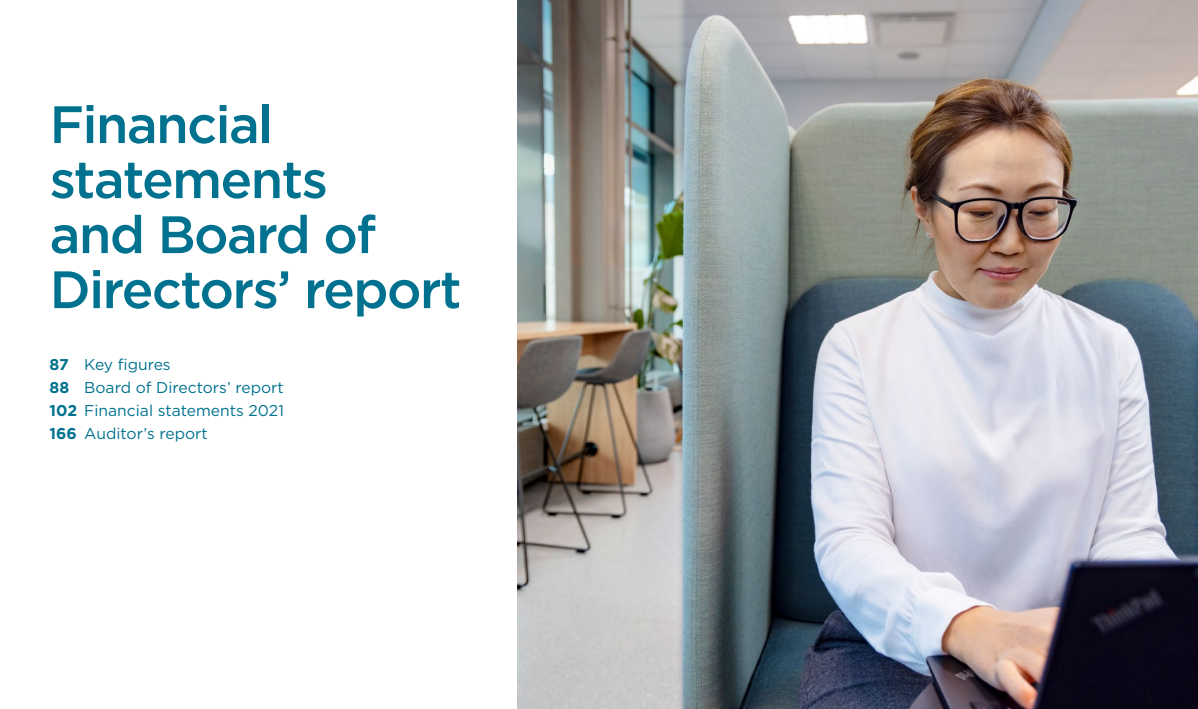
<style>
.page{position:relative;width:1198px;height:709px;background:#fff}
.page>*{position:absolute;margin:0;border:0;box-sizing:border-box;transform-origin:0 0}
.H0-VÄLIKANNET{font:500 52.5px/55px "Gotham";letter-spacing:-.03em;color:#00728f}
.sislu{font:15.62px "Gotham";color:#00728f}
.sislu-2{font:700 15.62px "Gotham";color:#00728f}
</style>
<div class="page">
<img style="left:517px;top:0;width:681px;height:709px">
<p class="H0-VÄLIKANNET" style="left:50px;top:96px;width:413px">Financial statements<br>and Board of<br>Directors’ report</p>
<p class="sislu-2" style="left:50px;top:354px;width:21px">87</p>
<p class="sislu-2" style="left:50px;top:377px;width:21px">88</p>
<p class="sislu-2" style="left:50px;top:400px;width:29px">102</p>
<p class="sislu-2" style="left:50px;top:423px;width:29px">166</p>
<p class="sislu" style="left:84px;top:354px;width:88px">Key figures</p>
<p class="sislu" style="left:84px;top:377px;width:201px">Board of Directors’ report</p>
<p class="sislu" style="left:84px;top:400px;width:201px">Financial statements 2021</p>
<p class="sislu" style="left:84px;top:424px;width:125px">Auditor’s report</p>
</div>
